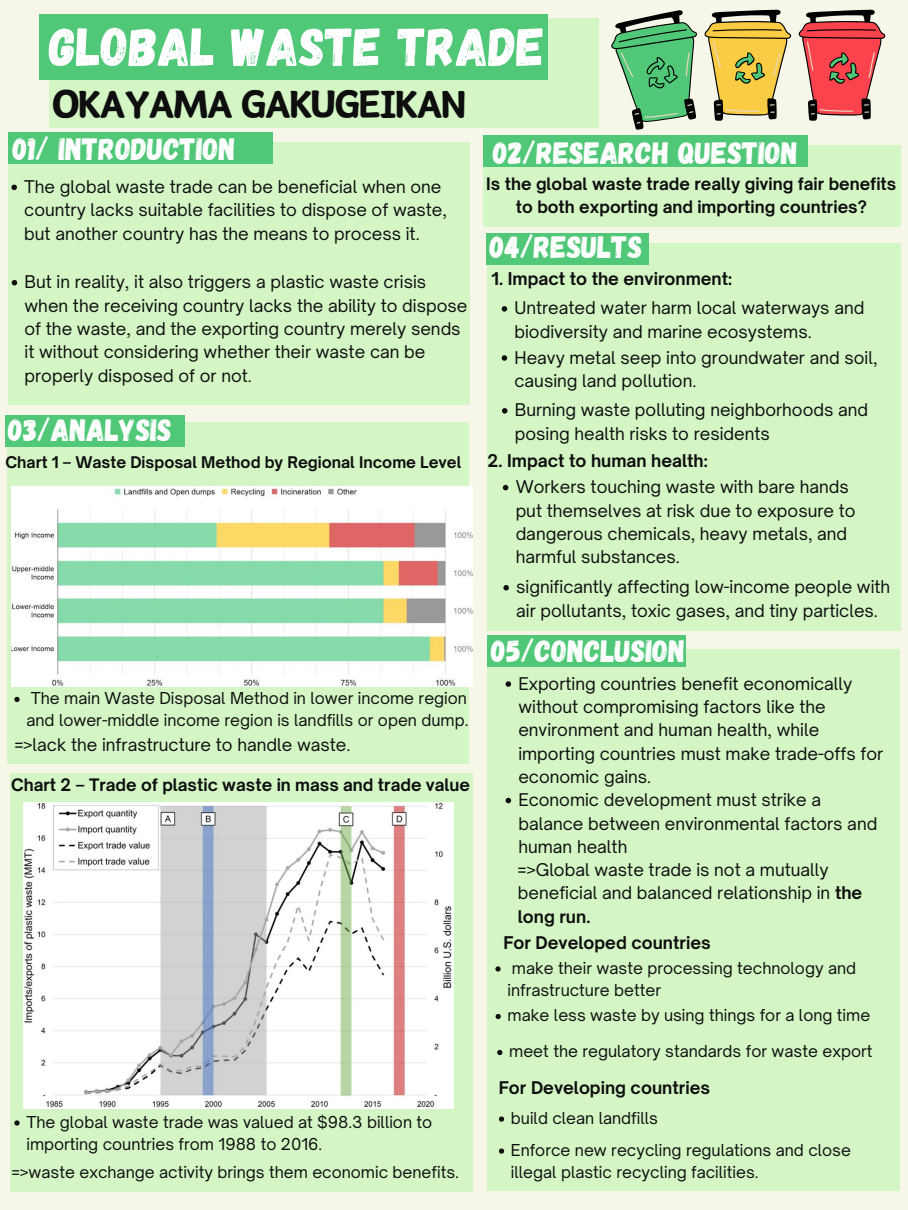
<style>
.page{position:relative;width:908px;height:1210px;background:#fff}
.page>*{position:absolute;margin:0;border:0;box-sizing:border-box;transform-origin:0 0}
.t1{font:54.11px "Gagalin";color:#fff}
.t2{font:45.15px "Canva Wen JP";letter-spacing:-.04em;color:#0e0e0e}
.t3{font:30.8px "Gagalin";color:#fff}
.t4{font:16.8px/23.4px "Open Sauce One";color:#0e0e0e}
.t5{font:700 16.8px "Open Sauce One";color:#0e0e0e}
.t6{font:700 16.45px/22.8px "Open Sauce One";color:#0e0e0e;text-align:center}
.t7{font:15.75px/22px "Open Sauce One";color:#0e0e0e}
.t8{font:700 15.4px "Open Sauce One";color:#0e0e0e}
.s1{font-weight:700}
</style>
<div class="page">
<div style="left:0;top:0;width:907px;height:1210px;background:#f6f6e9"></div>
<div style="left:49px;top:18px;width:549px;height:109px;background:#d4f6c5"></div>
<div style="left:39px;top:14px;width:509px;height:66px;background:#50c878"></div>
<div style="left:8px;top:143px;width:461px;height:262px;background:#d4f6c5"></div>
<div style="left:8px;top:132px;width:264px;height:32px;background:#50c878"></div>
<div style="left:7px;top:422px;width:461px;height:341px;background:#d4f6c5"></div>
<div style="left:487px;top:244px;width:413px;height:387px;background:#d4f6c5"></div>
<div style="left:10px;top:773px;width:462px;height:418px;background:#d4f6c5"></div>
<img style="left:24px;top:802px;width:429px;height:307px">
<img style="left:11px;top:487px;width:461px;height:200px">
<div style="left:483px;top:145px;width:416px;height:82px;background:#d4f6c5"></div>
<div style="left:487px;top:650px;width:413px;height:541px;background:#d4f6c5"></div>
<svg style="left:611px;top:10px;width:274px;height:120px"></svg>
<svg style="left:11px;top:185px;width:6px;height:5px"></svg>
<svg style="left:12px;top:280px;width:5px;height:5px"></svg>
<div style="left:5px;top:415px;width:180px;height:31px;background:#50c878"></div>
<svg style="left:14px;top:1120px;width:6px;height:5px"></svg>
<svg style="left:14px;top:697px;width:6px;height:5px"></svg>
<div style="left:483px;top:135px;width:324px;height:32px;background:#50c878"></div>
<div style="left:486px;top:233px;width:162px;height:31px;background:#50c878"></div>
<svg style="left:501px;top:306px;width:6px;height:6px"></svg>
<svg style="left:501px;top:355px;width:6px;height:6px"></svg>
<svg style="left:502px;top:408px;width:5px;height:5px"></svg>
<svg style="left:502px;top:485px;width:6px;height:5px"></svg>
<svg style="left:503px;top:585px;width:5px;height:5px"></svg>
<div style="left:487px;top:635px;width:199px;height:32px;background:#50c878"></div>
<svg style="left:505px;top:681px;width:6px;height:6px"></svg>
<svg style="left:505px;top:798px;width:6px;height:5px"></svg>
<svg style="left:495px;top:966px;width:5px;height:5px"></svg>
<svg style="left:495px;top:1014px;width:5px;height:5px"></svg>
<svg style="left:497px;top:1050px;width:5px;height:5px"></svg>
<svg style="left:498px;top:1116px;width:6px;height:5px"></svg>
<svg style="left:498px;top:1148px;width:6px;height:5px"></svg>
<p class="t1" style="left:49px;top:12px;width:497px">GLOBAL WASTE TRADE</p>
<h5 class="t2" style="left:52px;top:80px;width:415px">OKAYAMA GAKUGEIKAN</h5>
<h4 class="t3" style="left:13px;top:129px;width:224px">01/ INTRODUCTION</h4>
<h4 class="t4" style="left:24px;top:175px;width:424px">The global waste trade can be beneficial when one country lacks suitable facilities to dispose of waste, but another country has the means to process it.</h4>
<p class="t4" style="left:24px;top:270px;width:444px">But in reality, it also triggers a plastic waste crisis when the receiving country lacks the ability to dispose of the waste, and the exporting country merely sends it without considering whether their waste can be properly disposed of or not.</p>
<h3 class="t3" style="left:8px;top:410px;width:165px">03/ANALYSIS</h3>
<h5 class="t8" style="left:5px;top:452px;width:457px">Chart 1 – Waste Disposal Method by Regional Income Level</h5>
<p class="t7" style="left:26px;top:687px;width:443px">The main Waste Disposal Method in lower income region and lower-middle income region is landfills or open dump.</p>
<p class="t4" style="left:15px;top:732px;width:337px">=&gt;lack the infrastructure to handle waste.</p>
<p class="t6" style="left:11px;top:773px;width:460px">Chart 2 – Trade of plastic waste in mass and trade value</p>
<p class="t7" style="left:26px;top:1111px;width:407px">The global waste trade was valued at $98.3 billion to importing countries from 1988 to 2016.</p>
<p class="t7" style="left:12px;top:1161px;width:448px">=&gt;waste exchange activity brings them economic benefits.</p>
<p class="t3" style="left:493px;top:133px;width:306px">02/RESEARCH QUESTION</p>
<h3 class="t6" style="left:486px;top:172px;width:411px">Is the global waste trade really giving fair benefits to both exporting and importing countries?</h3>
<p class="t3" style="left:489px;top:227px;width:154px">04/RESULTS</p>
<h5 class="t5" style="left:491px;top:268px;width:242px">1. Impact to the environment:</h5>
<h5 class="t4" style="left:514px;top:296px;width:351px">Untreated water harm local waterways and biodiversity and marine ecosystems.</h5>
<p class="t4" style="left:514px;top:345px;width:364px">Heavy metal seep into groundwater and soil, causing land pollution.</p>
<h4 class="t4" style="left:514px;top:398px;width:355px">Burning waste polluting neighborhoods and posing health risks to residents</h4>
<p class="t5" style="left:487px;top:451px;width:221px">2. Impact to human health:</p>
<p class="t4" style="left:515px;top:475px;width:341px">Workers touching waste with bare hands put themselves at risk due to exposure to dangerous chemicals, heavy metals, and harmful substances.</p>
<p class="t4" style="left:516px;top:575px;width:375px">significantly affecting low-income people with air pollutants, toxic gases, and tiny particles.</p>
<h5 class="t3" style="left:491px;top:630px;width:195px">05/CONCLUSION</h5>
<h5 class="t4" style="left:518px;top:671px;width:366px">Exporting countries benefit economically without compromising factors like the environment and human health, while importing countries must make trade-offs for economic gains.</h5>
<p class="t4" style="left:518px;top:788px;width:360px">Economic development must strike a balance between environmental factors and human health</p>
<p class="t4" style="left:517px;top:857px;width:346px">=&gt;Global waste trade is not a mutually beneficial and balanced relationship in <span class="s1">the long run.</span></p>
<p class="t7" style="left:507px;top:957px;width:350px">make their waste processing technology and infrastructure better</p>
<h5 class="t7" style="left:507px;top:1004px;width:364px">make less waste by using things for a long time</h5>
<p class="t7" style="left:509px;top:1040px;width:364px">meet the regulatory standards for waste export</p>
<p class="t5" style="left:503px;top:932px;width:209px">For Developed countries</p>
<p class="t5" style="left:498px;top:1077px;width:213px">For Developing countries</p>
<p class="t7" style="left:511px;top:1107px;width:148px">build clean landfills</p>
<p class="t7" style="left:511px;top:1139px;width:341px">Enforce new recycling regulations and close illegal plastic recycling facilities.</p>
</div>
